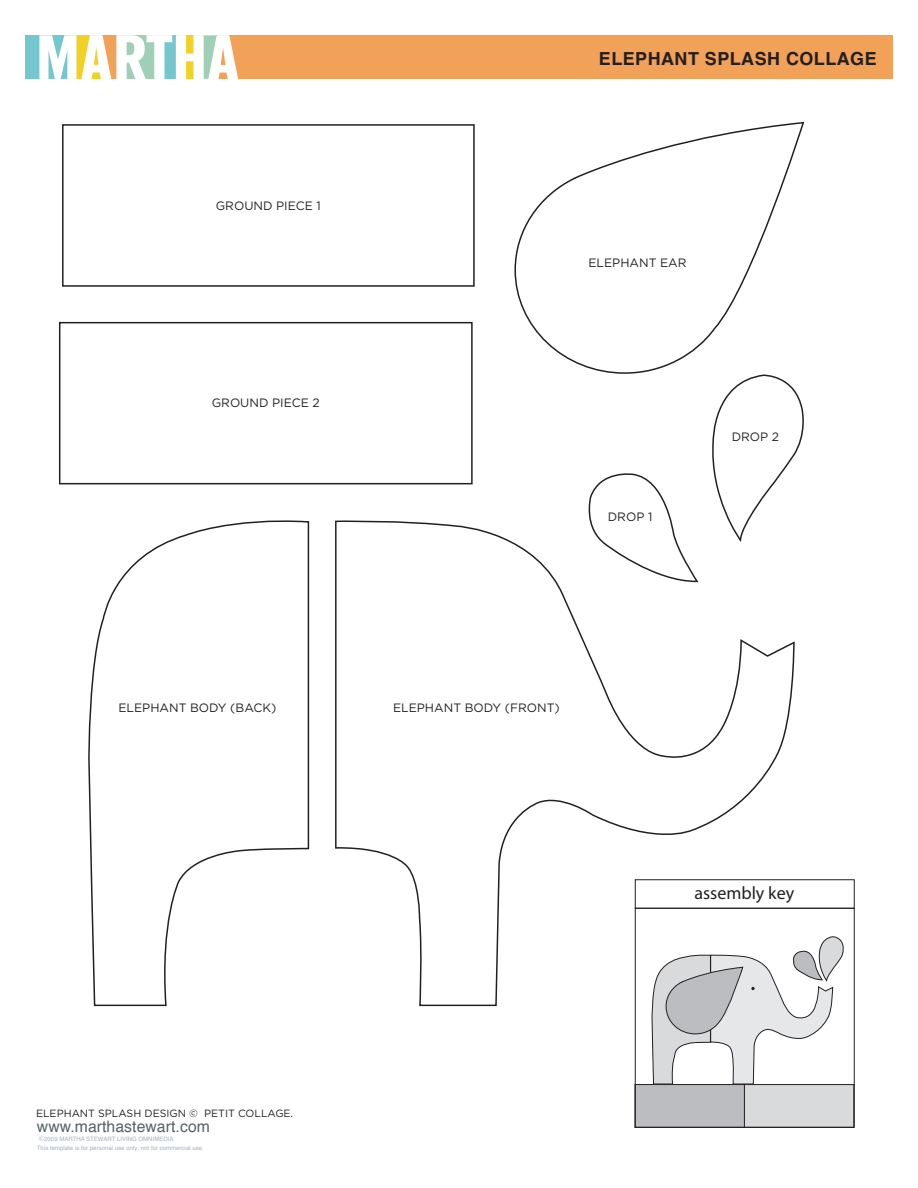
<style>
.page{position:relative;width:918px;height:1188px;background:#fff}
.page>*{position:absolute;margin:0;border:0;box-sizing:border-box;transform-origin:0 0}
.t1{font:700 18px "Helvetica";letter-spacing:.025em;color:#231f20}
.t2{font:18px "Myriad";color:#231f20}
.t3{font:15.75px "Helvetica";letter-spacing:.005em;color:#556367}
.t4{font:12.15px "Gotham";color:#231f20}
.t5{font:10.5px "Gotham";color:#231f20}
.t6{font:6px "Helvetica";letter-spacing:.005em;color:#a3b1be}
.s1{font-size:4.5px}
</style>
<div class="page">
<svg style="left:335px;top:520px;width:460px;height:487px"></svg>
<svg style="left:88px;top:520px;width:222px;height:487px"></svg>
<svg style="left:709px;top:375px;width:95px;height:167px"></svg>
<svg style="left:583px;top:473px;width:116px;height:110px"></svg>
<div style="left:59px;top:322px;width:414px;height:162px;border:2px solid #231f20"></div>
<div style="left:62px;top:124px;width:413px;height:163px;border:2px solid #231f20"></div>
<svg style="left:514px;top:121px;width:291px;height:254px"></svg>
<div style="left:744px;top:1085px;width:110px;height:42px;background:#d9dadc"></div>
<div style="left:744px;top:1084px;width:110px;height:44px;border:1px solid #231f20"></div>
<div style="left:635px;top:1085px;width:109px;height:42px;background:#bcbdc0"></div>
<div style="left:635px;top:1084px;width:110px;height:44px;border:1px solid #231f20"></div>
<div style="left:635px;top:908px;width:220px;height:220px;border:1px solid #231f20"></div>
<div style="left:635px;top:879px;width:220px;height:30px;border:1px solid #231f20"></div>
<svg style="left:652px;top:937px;width:192px;height:147px"></svg>
<div style="left:26px;top:35px;width:45px;height:44px;background:#74c6cf"></div>
<div style="left:217px;top:35px;width:676px;height:44px;background:#f2a158"></div>
<svg style="left:39px;top:35px;width:199px;height:44px"></svg>
<svg style="left:39px;top:1136px;width:5px;height:5px"></svg>
<h3 class="t4" style="left:216px;top:199px;width:107px">GROUND PIECE 1</h3>
<h3 class="t4" style="left:212px;top:396px;width:110px">GROUND PIECE 2</h3>
<h1 class="t1" style="left:599px;top:48px;width:279px">ELEPHANT SPLASH COLLAGE</h1>
<h3 class="t4" style="left:589px;top:256px;width:100px">ELEPHANT EAR</h3>
<h3 class="t4" style="left:608px;top:510px;width:46px">DROP 1</h3>
<h3 class="t4" style="left:732px;top:430px;width:49px">DROP 2</h3>
<h3 class="t4" style="left:119px;top:701px;width:159px">ELEPHANT BODY (BACK)</h3>
<h3 class="t4" style="left:393px;top:701px;width:168px">ELEPHANT BODY (FRONT)</h3>
<h1 class="t2" style="left:694px;top:884px;width:101px">assembly key</h1>
<h3 class="t5" style="left:36px;top:1108px;width:259px">ELEPHANT SPLASH DESIGN © PETIT COLLAGE.</h3>
<h2 class="t3" style="left:37px;top:1113px;width:175px">www.marthastewart.com</h2>
<p class="t6" style="left:37px;top:1143px;width:168px">This template is for personal use only, not for commercial use.</p>
<p class="t6" style="left:40px;top:1134px;width:135px"><span class="s1">C</span> 2009 MARTHA STEWART LIVING OMNIMEDIA</p>
</div>
